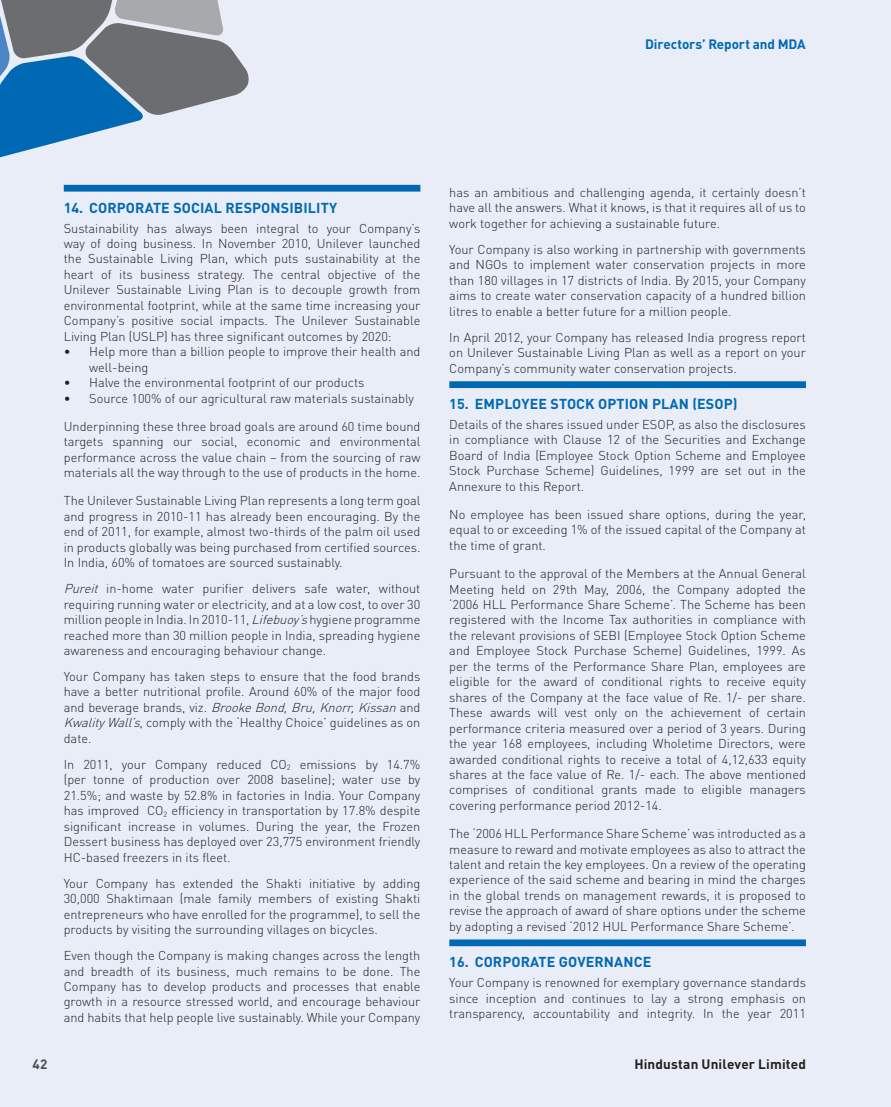
<style>
.page{position:relative;width:891px;height:1107px;background:#e8edf7}
.page>*{position:absolute;margin:0;border:0;box-sizing:border-box;transform-origin:0 0}
.t1{font:700 14.25px "DIN Pro";letter-spacing:.01em;color:#0168b3}
.t2{font:700 13.5px "DIN Pro";letter-spacing:.01em;color:#231f20}
.t3{font:700 13.5px "DIN Pro";letter-spacing:-.01em;color:#0168b3}
.t4{font:700 13.5px "DIN Pro";color:#4b4c4d}
.t5{font:300 12.75px/15.5px "DIN Pro";color:#231f20;text-align:justify}
.s1{font-style:italic}
</style>
<div class="page">
<div style="left:449px;top:381px;width:357px;height:7px;background:#0168b3"></div>
<div style="left:449px;top:939px;width:357px;height:7px;background:#0168b3"></div>
<div style="left:64px;top:185px;width:356px;height:7px;background:#0168b3"></div>
<svg style="left:0;top:0;width:249px;height:158px"></svg>
<p class="t3" style="left:645px;top:32px;width:162px">Directors’ Report and MDA</p>
<p class="t1" style="left:64px;top:196px;width:275px">14. CORPORATE SOCIAL RESPONSIBILITY</p>
<p class="t5" style="left:64px;top:219px;width:358px">Sustainability has always been integral to your Company’s way of doing business. In November 2010, Unilever launched the Sustainable Living Plan, which puts sustainability at the heart of its business strategy. The central objective of the Unilever Sustainable Living Plan is to decouple growth from environmental footprint, while at the same time increasing your Company’s positive social impacts. The Unilever Sustainable Living Plan (USLP) has three significant outcomes by 2020:</p>
<p class="t5" style="left:89px;top:343px;width:333px;text-indent:-26px">• Help more than a billion people to improve their health and well-being</p>
<p class="t5" style="left:64px;top:374px;width:302px">• Halve the environmental footprint of our products</p>
<p class="t5" style="left:64px;top:389px;width:352px">• Source 100% of our agricultural raw materials sustainably</p>
<p class="t5" style="left:64px;top:417px;width:358px">Underpinning these three broad goals are around 60 time bound targets spanning our social, economic and environmental performance across the value chain – from the sourcing of raw materials all the way through to the use of products in the home.</p>
<p class="t5" style="left:64px;top:492px;width:358px">The Unilever Sustainable Living Plan represents a long term goal and progress in 2010-11 has already been encouraging. By the end of 2011, for example, almost two-thirds of the palm oil used in products globally was being purchased from certified sources.<br>In India, 60% of tomatoes are sourced sustainably.</p>
<p class="t5" style="left:64px;top:580px;width:358px"><span class="s1">Pureit</span> in-home water purifier delivers safe water, without requiring running water or electricity, and at a low cost, to over 30 million people in India. In 2010-11, <span class="s1">Lifebuoy’s</span>hygiene programme reached more than 30 million people in India, spreading hygiene awareness and encouraging behaviour change.</p>
<p class="t5" style="left:64px;top:668px;width:358px">Your Company has taken steps to ensure that the food brands have a better nutritional profile. Around 60% of the major food a n d b ev e ra g e b ra n d s , v i z . <span class="s1">BrookeBond,Bru,Knorr,Kissan</span>a n d <span class="s1">KwalityWall’s</span>, comply with the ‘Healthy Choice’ guidelines as on date.</p>
<p class="t5" style="left:64px;top:755px;width:358px">In 2011, your Company reduced CO<sub>2</sub> emissions by 14.7% (per tonne of production over 2008 baseline); water use by 21.5%; and waste by 52.8% in factories in India. Your Company has improved CO<sub>2</sub> efficiency in transportation by 17.8% despite significant increase in volumes. During the year, the Frozen Dessert business has deployed over 23,775 environment friendly HC-based freezers in its fleet.</p>
<p class="t5" style="left:64px;top:874px;width:358px">Your Company has extended the Shakti initiative by adding 30,000 Shaktimaan (male family members of existing Shakti entrepreneurs who have enrolled for the programme), to sell the products by visiting the surrounding villages on bicycles.</p>
<p class="t5" style="left:64px;top:947px;width:358px">Even though the Company is making changes across the length and breadth of its business, much remains to be done. The Company has to develop products and processes that enable growth in a resource stressed world, and encourage behaviour and habits that help people live sustainably. While your Company</p>
<p class="t5" style="left:449px;top:183px;width:358px">has an ambitious and challenging agenda, it certainly doesn’t have all the answers. What it knows, is that it requires all of us to work together for achieving a sustainable future.</p>
<p class="t5" style="left:449px;top:240px;width:358px">Your Company is also working in partnership with governments and NGOs to implement water conservation projects in more than 180 villages in 17 districts of India. By 2015, your Company aims to create water conservation capacity of a hundred billion litres to enable a better future for a million people.</p>
<p class="t5" style="left:449px;top:328px;width:358px">In April 2012, your Company has released India progress report on Unilever Sustainable Living Plan as well as a report on your Company’s community water conservation projects.</p>
<p class="t1" style="left:449px;top:392px;width:290px">15. EMPLOYEE STOCK OPTION PLAN (ESOP)</p>
<p class="t5" style="left:449px;top:416px;width:358px">Details of the shares issued under ESOP, as also the disclosures in compliance with Clause 12 of the Securities and Exchange Board of India (Employee Stock Option Scheme and Employee Stock Purchase Scheme) Guidelines, 1999 are set out in the Annexure to this Report.</p>
<p class="t5" style="left:449px;top:506px;width:358px">No employee has been issued share options, during the year, equal to or exceeding 1% of the issued capital of the Company at the time of grant.</p>
<p class="t5" style="left:449px;top:565px;width:358px">Pursuant to the approval of the Members at the Annual General Meeting held on 29th May, 2006, the Company adopted the ‘2006 HLL Performance Share Scheme’. The Scheme has been registered with the Income Tax authorities in compliance with the relevant provisions of SEBI (Employee Stock Option Scheme and Employee Stock Purchase Scheme) Guidelines, 1999. As per the terms of the Performance Share Plan, employees are eligible for the award of conditional rights to receive equity shares of the Company at the face value of Re. 1/- per share.<br>These awards will vest only on the achievement of certain performance criteria measured over a period of 3 years. During the year 168 employees, including Wholetime Directors, were awarded conditional rights to receive a total of 4,12,633 equity shares at the face value of Re. 1/- each. The above mentioned comprises of conditional grants made to eligible managers covering performance period 2012-14.</p>
<p class="t5" style="left:449px;top:825px;width:358px">The ‘2006 HLL Performance Share Scheme’ was introducted as a measure to reward and motivate employees as also to attract the talent and retain the key employees. On a review of the operating experience of the said scheme and bearing in mind the charges in the global trends on management rewards, it is proposed to revise the approach of award of share options under the scheme by adopting a revised ‘2012 HUL Performance Share Scheme’.</p>
<p class="t1" style="left:449px;top:950px;width:204px">16. CORPORATE GOVERNANCE</p>
<p class="t5" style="left:449px;top:974px;width:358px">Your Company is renowned for exemplary governance standards since inception and continues to lay a strong emphasis on transparency, accountability and integrity. In the year 2011</p>
<p class="t4" style="left:33px;top:1053px;width:17px">42</p>
<p class="t2" style="left:634px;top:1053px;width:173px">Hindustan Unilever Limited</p>
</div>
